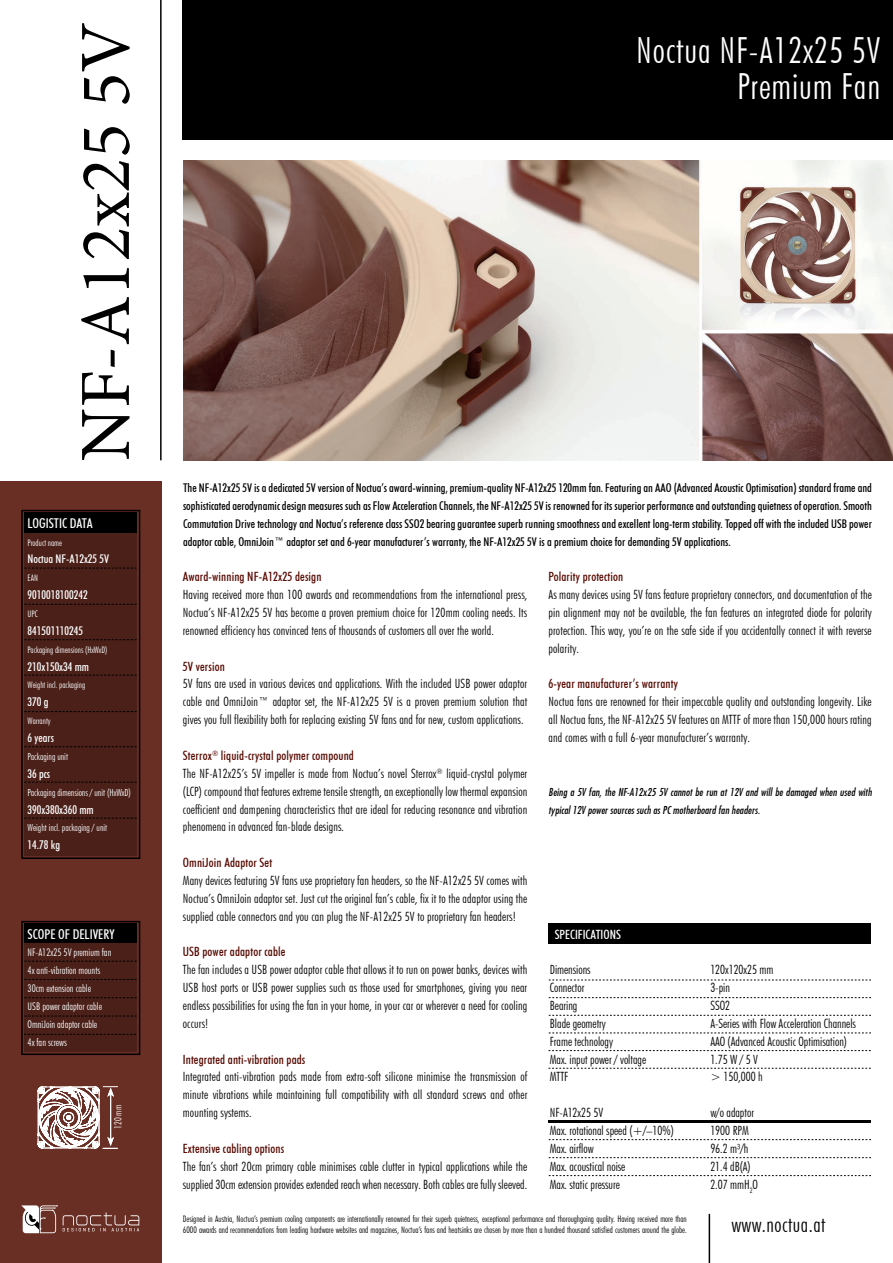
<style>
.page{position:relative;width:893px;height:1263px;background:#fff}
.page>*{position:absolute;margin:0;border:0;box-sizing:border-box;transform-origin:0 0}
.t1{font:72px "Minion Pro";color:#000001}
.t2{font:300 condensed 36px/35.7px "Futura BT";letter-spacing:.025em;color:#fff;text-align:right}
.t3{font:300 condensed 21px "Futura BT";letter-spacing:.025em;color:#000001}
.t4{font:500 condensed 13.5px "Futura BT";color:#fff}
.t5{font:300 condensed 12.75px/17.9px "Futura BT";letter-spacing:.01em;color:#000001;text-align:justify}
.t6{font:300 condensed 12.75px/17.9px "Futura BT";color:#000}
.t7{font:500 condensed 12.75px "Futura BT";letter-spacing:.01em;color:#570901}
.t8{font:500 condensed 12.75px "Futura BT";color:#fff}
.t9{font:500 condensed 12px/17.9px "Futura BT";color:#000;text-align:justify}
.t10{font:500 condensed 12px "Futura BT";color:#fff}
.t11{font:10.5px/17.9px "Futura Md Cn BT Italic";letter-spacing:.01em;color:#000001}
.t12{font:300 condensed 10.5px/17.9px "Futura BT";color:#fff}
.t13{font:300 condensed 9.75px "Futura BT";color:#fff}
.t14{font:300 condensed 9px/10.8px "Futura BT";letter-spacing:-.005em;color:#000001}
.t15{font:300 condensed 9px "Futura BT";color:#fff}
.s1{font-weight:500;color:#570901}
.s2{font-size:12px}
</style>
<div class="page">
<div style="left:0;top:482px;width:162px;height:781px;background:#6a2f24"></div>
<div style="left:24px;top:531px;width:113px;height:324px;background:#4a2019"></div>
<div style="left:24px;top:513px;width:113px;height:20px;background:#000001"></div>
<div style="left:21px;top:510px;width:119px;height:349px;border:2px solid #000001"></div>
<hr style="left:160px;top:0;width:2px;height:460px;background:#000001">
<div style="left:24px;top:942px;width:113px;height:110px;background:#4a2019"></div>
<div style="left:24px;top:924px;width:113px;height:19px;background:#000001"></div>
<div style="left:21px;top:921px;width:119px;height:134px;border:2px solid #000001"></div>
<svg style="left:24px;top:568px;width:113px;height:1px"></svg>
<svg style="left:24px;top:604px;width:113px;height:1px"></svg>
<svg style="left:24px;top:639px;width:113px;height:1px"></svg>
<svg style="left:24px;top:675px;width:113px;height:1px"></svg>
<svg style="left:24px;top:711px;width:113px;height:1px"></svg>
<svg style="left:24px;top:746px;width:113px;height:1px"></svg>
<svg style="left:24px;top:782px;width:113px;height:1px"></svg>
<svg style="left:24px;top:818px;width:113px;height:1px"></svg>
<hr style="left:709px;top:1214px;width:1px;height:49px;background:#000001">
<svg style="left:24px;top:961px;width:113px;height:1px"></svg>
<svg style="left:24px;top:979px;width:113px;height:1px"></svg>
<svg style="left:24px;top:997px;width:113px;height:1px"></svg>
<div style="left:183px;top:0;width:710px;height:139px;background:#000001"></div>
<img style="left:183px;top:160px;width:710px;height:300px">
<svg style="left:24px;top:1016px;width:113px;height:1px"></svg>
<div style="left:549px;top:924px;width:322px;height:20px;background:#000001"></div>
<svg style="left:549px;top:1015px;width:322px;height:1px"></svg>
<svg style="left:549px;top:997px;width:322px;height:1px"></svg>
<svg style="left:549px;top:1157px;width:322px;height:1px"></svg>
<svg style="left:549px;top:1139px;width:322px;height:1px"></svg>
<svg style="left:549px;top:1175px;width:322px;height:1px"></svg>
<hr style="left:549px;top:1120px;width:322px;height:2px;background:#000001">
<svg style="left:549px;top:1033px;width:322px;height:1px"></svg>
<svg style="left:549px;top:1050px;width:322px;height:1px"></svg>
<svg style="left:549px;top:1068px;width:322px;height:1px"></svg>
<svg style="left:549px;top:980px;width:322px;height:1px"></svg>
<svg style="left:24px;top:1034px;width:112px;height:1px"></svg>
<svg style="left:37px;top:1086px;width:81px;height:63px"></svg>
<hr style="left:38px;top:1101px;width:1px;height:32px;background:#fff">
<svg style="left:21px;top:1205px;width:118px;height:28px"></svg>
<h1 class="t1" style="left:58px;top:461px;width:441px;rotate:-90deg">NF-A12x25 5V</h1>
<p class="t4" style="left:28px;top:515px;width:67px">LOGISTIC DATA</p>
<p class="t15" style="left:28px;top:537px;width:36px">Product name</p>
<p class="t10" style="left:28px;top:552px;width:83px">Noctua NF-A12x25 5V</p>
<p class="t15" style="left:28px;top:573px;width:12px">EAN</p>
<p class="t10" style="left:28px;top:588px;width:62px">9010018100242</p>
<p class="t15" style="left:28px;top:608px;width:12px">UPC</p>
<p class="t10" style="left:28px;top:623px;width:57px">841501110245</p>
<p class="t15" style="left:28px;top:644px;width:81px">Packaging dimensions (HxWxD)</p>
<p class="t10" style="left:28px;top:659px;width:63px">210x150x34 mm</p>
<p class="t15" style="left:28px;top:680px;width:59px">Weight incl. packaging</p>
<p class="t10" style="left:28px;top:695px;width:22px">370 g</p>
<p class="t15" style="left:28px;top:715px;width:24px">Warranty</p>
<p class="t10" style="left:28px;top:730px;width:28px">6 years</p>
<p class="t13" style="left:28px;top:750px;width:42px">Packaging unit</p>
<p class="t10" style="left:28px;top:766px;width:24px">36 pcs</p>
<p class="t13" style="left:28px;top:786px;width:105px">Packaging dimensions / unit (HxWxD)</p>
<p class="t10" style="left:28px;top:802px;width:68px">390x380x360 mm</p>
<p class="t13" style="left:28px;top:822px;width:81px">Weight incl. packaging / unit</p>
<p class="t10" style="left:28px;top:838px;width:34px">14.78 kg</p>
<p class="t4" style="left:28px;top:925px;width:88px">SCOPE OF DELIVERY</p>
<p class="t12" style="left:28px;top:944px;width:85px">NF-A12x25 5V premium fan<br>4x anti-vibration mounts<br>30cm extension cable<br>USB power adaptor cable<br>OmniJoin adaptor cable<br>4x fan screws</p>
<p class="t13" style="left:112px;top:1129px;width:25px;rotate:-90deg">120 mm</p>
<h2 class="t2" style="left:636px;top:32px;width:246px">Noctua NF-A12x25 5V<br>Premium Fan</h2>
<p class="t9" style="left:183px;top:479px;width:690px">The NF-A12x25 5V is a dedicated 5V version of Noctua’s award-winning, premium-quality NF-A12x25 120mm fan. Featuring an AAO (Advanced Acoustic Optimisation) standard frame and sophisticated aerodynamic design measures such as Flow Acceleration Channels, the NF-A12x25 5V is renowned for its superior performance and outstanding quietness of operation. Smooth Commutation Drive technology and Noctua’s reference class SSO2 bearing guarantee superb running smoothness and excellent long-term stability. Topped off with the included USB power adaptor cable, OmniJoin™ adaptor set and 6-year manufacturer’s warranty, the NF-A12x25 5V is a premium choice for demanding 5V applications.</p>
<p class="t7" style="left:183px;top:569px;width:140px">Award-winning NF-A12x25 design</p>
<p class="t5" style="left:183px;top:586px;width:346px">Having received more than 100 awards and recommendations from the international press, Noctua’s NF-A12x25 5V has become a proven premium choice for 120mm cooling needs. Its renowned efficiency has convinced tens of thousands of customers all over the world.</p>
<p class="t7" style="left:183px;top:658px;width:44px">5V version</p>
<p class="t5" style="left:183px;top:675px;width:346px">5V fans are used in various devices and applications. With the included USB power adaptor cable and OmniJoin™ adaptor set, the NF-A12x25 5V is a proven premium solution that gives you full flexibility both for replacing existing 5V fans and for new, custom applications.</p>
<p class="t5" style="left:183px;top:746px;width:346px;text-align:left"><span class="s1">Sterrox</span><sup>®</sup> <span class="s1">liquid-crystal polymer compound<br></span>The NF-A12x25’s 5V impeller is made from Noctua’s novel Sterrox<sup>®</sup> liquid-crystal polymer (LCP) compound that features extreme tensile strength, an exceptionally low thermal expansion coefficient and dampening characteristics that are ideal for reducing resonance and vibration phenomena in advanced fan-blade designs.</p>
<p class="t7" style="left:183px;top:855px;width:91px">OmniJoin Adaptor Set</p>
<p class="t5" style="left:183px;top:871px;width:346px">Many devices featuring 5V fans use proprietary fan headers, so the NF-A12x25 5V comes with Noctua’s OmniJoin adaptor set. Just cut the original fan’s cable, fix it to the adaptor using the supplied cable connectors and you can plug the NF-A12x25 5V to proprietary fan headers!</p>
<p class="t7" style="left:183px;top:944px;width:104px">USB power adaptor cable</p>
<p class="t5" style="left:183px;top:961px;width:346px">The fan includes a USB power adaptor cable that allows it to run on power banks, devices with USB host ports or USB power supplies such as those used for smartphones, giving you near endless possibilities for using the fan in your home, in your car or wherever a need for cooling occurs!</p>
<p class="t7" style="left:183px;top:1051px;width:124px">Integrated anti-vibration pads</p>
<p class="t5" style="left:183px;top:1068px;width:346px">Integrated anti-vibration pads made from extra-soft silicone minimise the transmission of minute vibrations while maintaining full compatibility with all standard screws and other mounting systems.</p>
<p class="t7" style="left:183px;top:1140px;width:103px">Extensive cabling options</p>
<p class="t5" style="left:183px;top:1157px;width:346px">The fan’s short 20cm primary cable minimises cable clutter in typical applications while the supplied 30cm extension provides extended reach when necessary. Both cables are fully sleeved.</p>
<p class="t7" style="left:549px;top:569px;width:76px">Polarity protection</p>
<p class="t5" style="left:549px;top:586px;width:325px">As many devices using 5V fans feature proprietary connectors, and documentation of the pin alignment may not be available, the fan features an integrated diode for polarity protection. This way, you’re on the safe side if you accidentally connect it with reverse polarity.</p>
<p class="t7" style="left:549px;top:676px;width:131px">6-year manufacturer’s warranty</p>
<p class="t5" style="left:549px;top:693px;width:325px">Noctua fans are renowned for their impeccable quality and outstanding longevity. Like all Noctua fans, the NF-A12x25 5V features an MTTF of more than 150,000 hours rating and comes with a full 6-year manufacturer’s warranty.</p>
<p class="t11" style="left:549px;top:783px;width:325px">Being a 5V fan, the NF-A12x25 5V cannot be run at 12V and will be damaged when used with typical 12V power sources such as PC motherboard fan headers.</p>
<p class="t8" style="left:555px;top:926px;width:68px">SPECIFICATIONS</p>
<p class="t6" style="left:550px;top:961px;width:98px">Dimensions<br>Connector<br>Bearing<br>Blade geometry<br>Frame technology<br>Max. input power / voltage<br>MTTF</p>
<p class="t6" style="left:550px;top:1103px;width:126px">NF-A12x25 5V<br>Max. rotational speed (+/<span class="s2">–</span>10%)<br>Max. airflow<br>Max. acoustical noise<br>Max. static pressure</p>
<p class="t6" style="left:710px;top:961px;width:147px">120x120x25 mm<br>3-pin<br>SSO2<br>A-Series with Flow Acceleration Channels<br>AAO (Advanced Acoustic Optimisation)<br>1.75 W / 5 V<br>&gt; 150,000 h</p>
<p class="t6" style="left:710px;top:1103px;width:49px">w/o adaptor<br>1900 RPM<br>96.2 m³/h<br>21.4 dB(A)<br>2.07 mmH<sub>2</sub>O</p>
<p class="t14" style="left:183px;top:1213px;width:505px">Designed in Austria, Noctua’s premium cooling components are internationally renowned for their superb quietness, exceptional performance and thoroughgoing quality. Having received more than<br>6000 awards and recommendations from leading hardware websites and magazines, Noctua’s fans and heatsinks are chosen by more than a hundred thousand satisfied customers around the globe.</p>
<h3 class="t3" style="left:731px;top:1212px;width:96px">www.noctua.at</h3>
</div>
